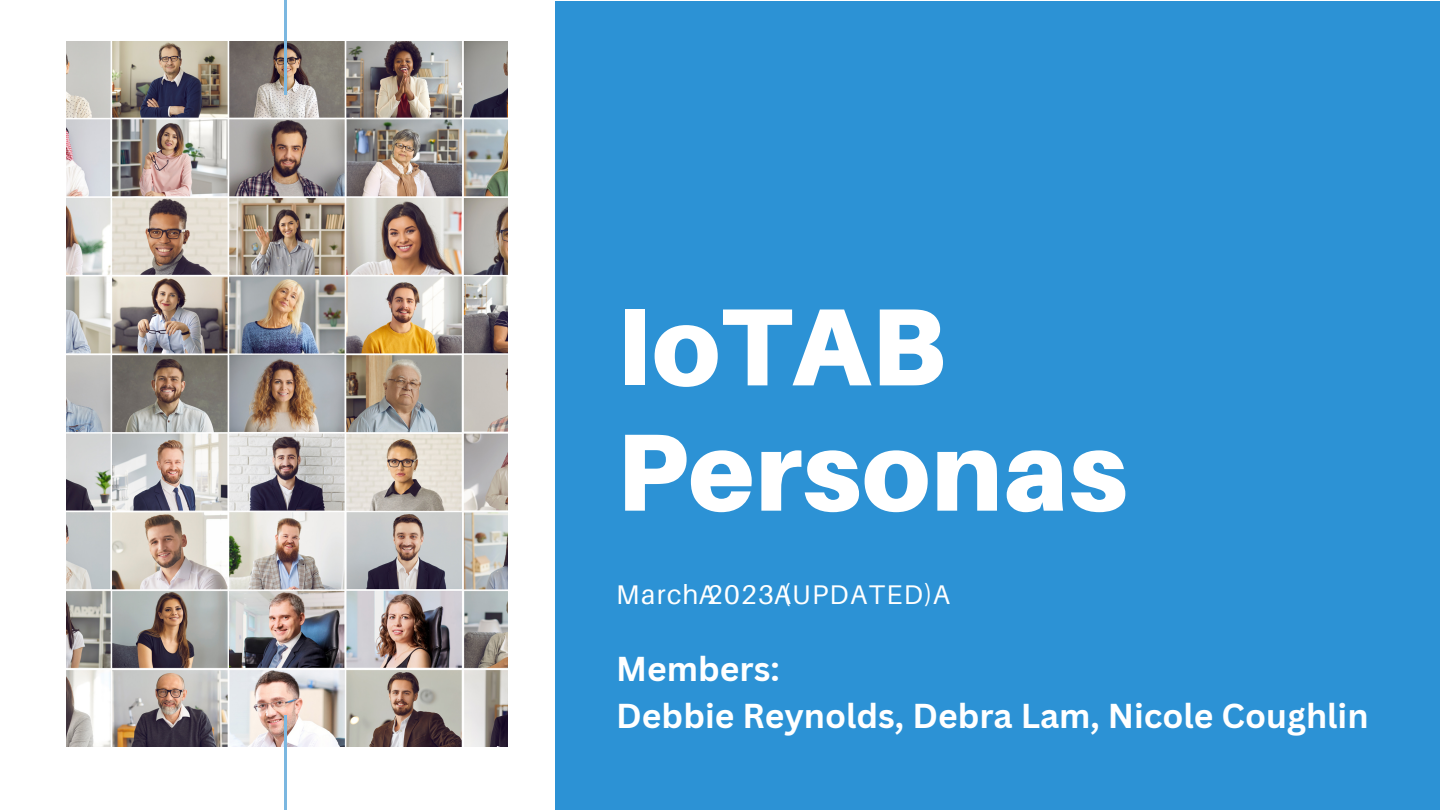
<style>
.page{position:relative;width:1440px;height:810px;background:#fff}
.page>*{position:absolute;margin:0;border:0;box-sizing:border-box;transform-origin:0 0}
.t1{font:900 110px/125.3px "Aileron";letter-spacing:.01em;color:#fff}
.t2{font:700 33.6px/46.5px "Canva Sans";color:#fff}
.t3{font:27px "Aileron";letter-spacing:.05em;color:#fff}
</style>
<div class="page">
<img style="left:66px;top:41px;width:442px;height:706px">
<hr style="left:284px;top:0;width:2px;height:94px;background:#7bb7e0">
<hr style="left:284px;top:716px;width:2px;height:94px;background:#7bb7e0">
<div style="left:556px;top:1px;width:884px;height:809px;background:#2c92d5"></div>
<p class="t1" style="left:616px;top:282px;width:512px">IoTAB<br>Personas</p>
<p class="t3" style="left:616px;top:578px;width:335px">MarchA2023A(UPDATED)A</p>
<p class="t2" style="left:616px;top:645px;width:754px">Members:<br>Debbie Reynolds, Debra Lam, Nicole Coughlin</p>
</div>
